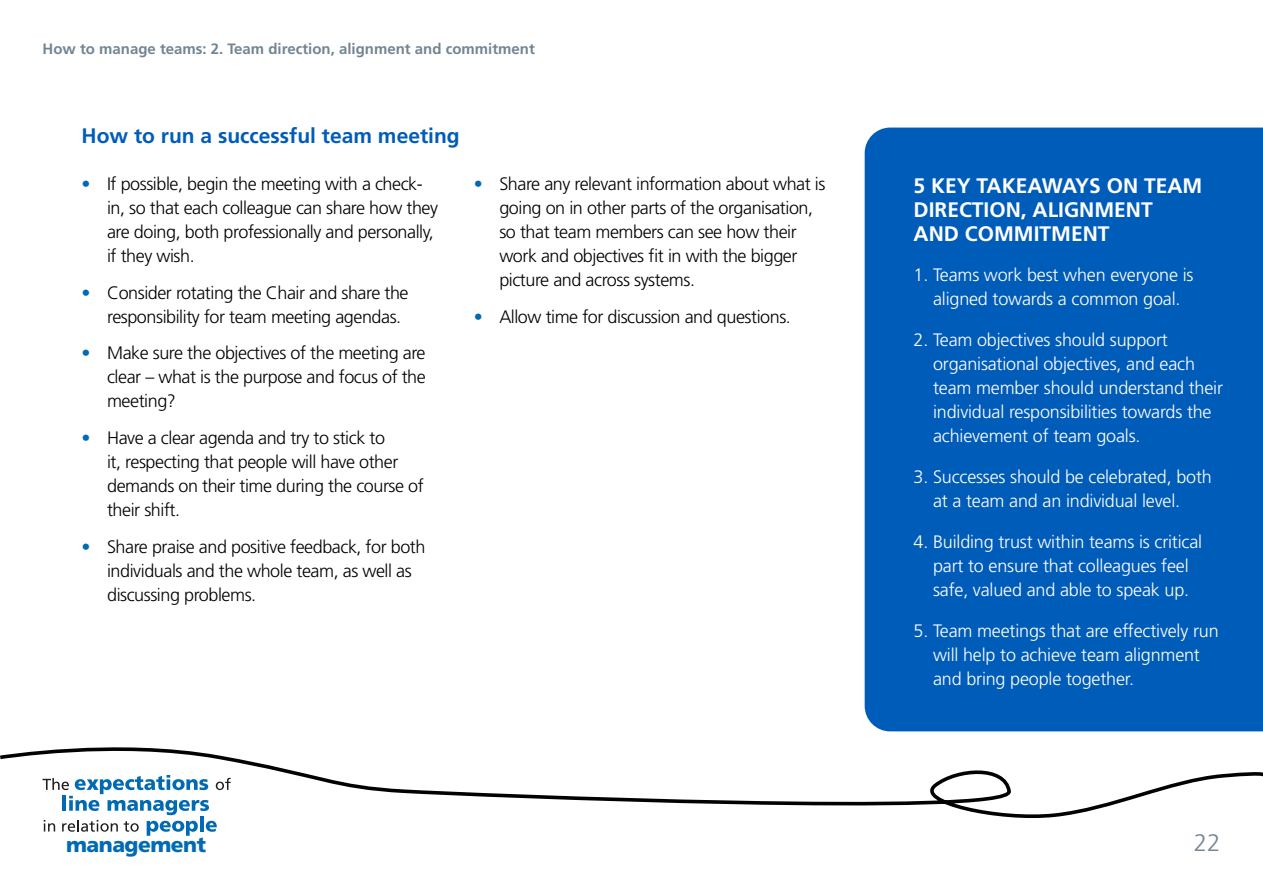
<style>
.page{position:relative;width:1263px;height:893px;background:#fff}
.page>*{position:absolute;margin:0;border:0;box-sizing:border-box;transform-origin:0 0}
.t1{font:300 24px "Frutiger LT Std";color:#738592}
.t2{font:700 21px/24px "Frutiger LT Std";color:#fff}
.t3{font:700 21px "Frutiger LT Std";color:#005cb9}
.t4{font:900 21px "Frutiger LT Std";letter-spacing:-.025em;color:#006ab4}
.t5{font:300 18px/24px "Frutiger LT Std";letter-spacing:-.025em;color:#000}
.t6{font:300 18px/24px "Frutiger LT Std";letter-spacing:-.01em;color:#fff}
.t7{font:700 15px "Frutiger LT Std";color:#738592}
.s1{color:#006ab4}
</style>
<div class="page">
<svg style="left:0;top:747px;width:1263px;height:71px"></svg>
<svg style="left:43px;top:775px;width:188px;height:61px"></svg>
<div style="left:865px;top:128px;width:398px;height:603px;background:#005cb9"></div>
<p class="t7" style="left:43px;top:40px;width:494px">How to manage teams: 2. Team direction, alignment and commitment</p>
<p class="t3" style="left:82px;top:124px;width:380px">How to run a successful team meeting</p>
<p class="t5" style="left:107px;top:172px;width:332px;text-indent:-26px"><span class="s1">•</span> If possible, begin the meeting with a check&shy;in, so that each colleague can share how they are doing, both professionally and personally, if they wish.</p>
<p class="t5" style="left:107px;top:281px;width:303px;text-indent:-26px"><span class="s1">•</span> Consider rotating the Chair and share the responsibility for team meeting agendas.</p>
<p class="t5" style="left:107px;top:341px;width:320px;text-align:justify;text-indent:-26px"><span class="s1">•</span> Make sure the objectives of the meeting are clear – what is the purpose and focus of the meeting?</p>
<p class="t5" style="left:107px;top:426px;width:318px;text-indent:-26px"><span class="s1">•</span> Have a clear agenda and try to stick to<br>it, respecting that people will have other demands on their time during the course of their shift.</p>
<p class="t5" style="left:107px;top:535px;width:320px;text-indent:-26px"><span class="s1">•</span> Share praise and positive feedback, for both individuals and the whole team, as well as discussing problems.</p>
<p class="t5" style="left:499px;top:172px;width:328px;text-indent:-26px"><span class="s1">•</span> Share any relevant information about what is going on in other parts of the organisation, so that team members can see how their work and objectives fit in with the bigger picture and across systems.</p>
<p class="t5" style="left:474px;top:305px;width:319px"><span class="s1">•</span> Allow time for discussion and questions.</p>
<p class="t2" style="left:913px;top:174px;width:290px">5 KEY TAKEAWAYS ON TEAM<br>DIRECTION, ALIGNMENT<br>AND COMMITMENT</p>
<p class="t6" style="left:913px;top:263px;width:281px;text-align:center">1. Teams work best when everyone is aligned towards a common goal.</p>
<p class="t6" style="left:933px;top:328px;width:291px;text-indent:-19px">2. Team objectives should support organisational objectives, and each team member should understand their individual responsibilities towards the achievement of team goals.</p>
<p class="t6" style="left:933px;top:465px;width:280px;text-indent:-19px">3. Successes should be celebrated, both at a team and an individual level.</p>
<p class="t6" style="left:913px;top:530px;width:290px;text-align:center">4. Building trust within teams is critical part to ensure that colleagues feel safe, valued and able to speak up.</p>
<p class="t6" style="left:933px;top:619px;width:287px;text-indent:-19px">5. Team meetings that are effectively run will help to achieve team alignment and bring people together.</p>
<p class="t4" style="left:66px;top:831px;width:141px">management</p>
<h1 class="t1" style="left:1194px;top:829px;width:28px">22</h1>
</div>
